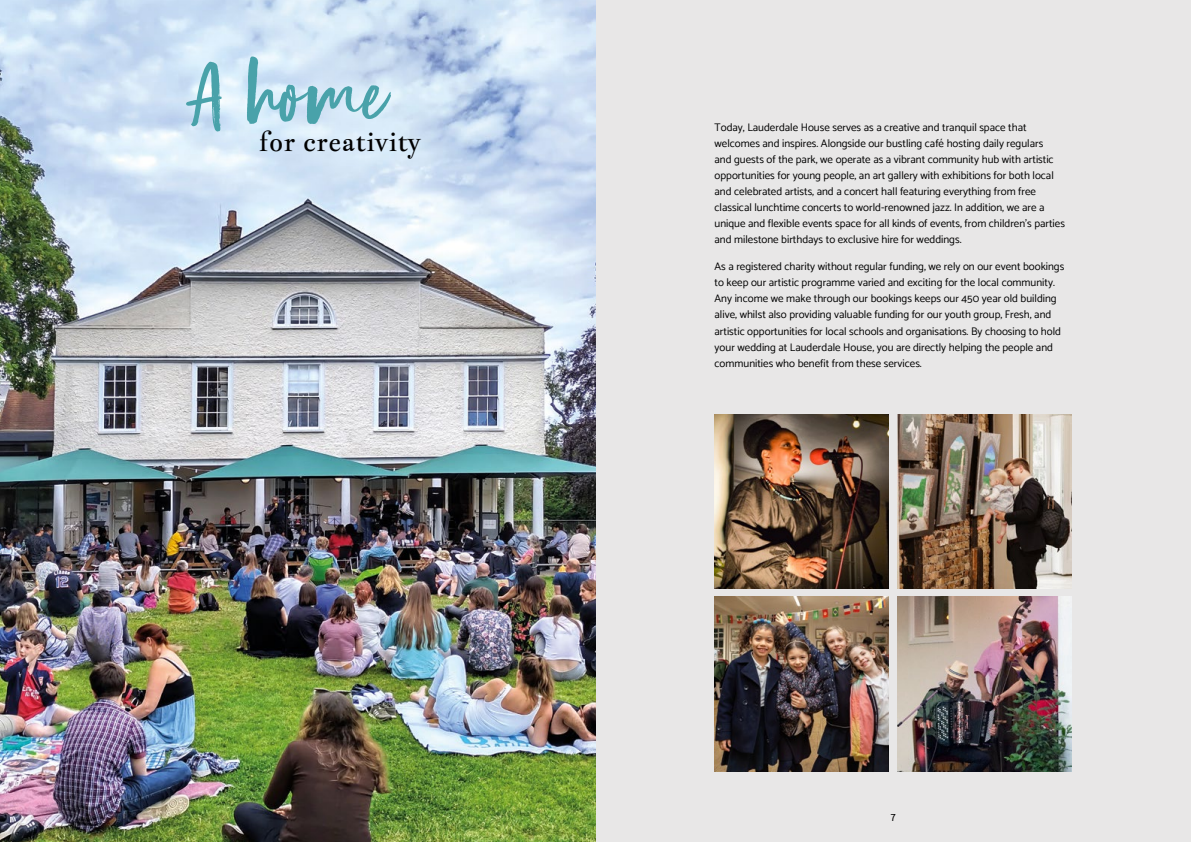
<style>
.page{position:relative;width:1191px;height:842px;background:#fff}
.page>*{position:absolute;margin:0;border:0;box-sizing:border-box;transform-origin:0 0}
.t1{font:85px "Human Nature";color:#49a2aa}
.t2{font:27.5px "Jacques Francois";color:#000}
.t3{font:11px/16px "Catamaran";color:#000}
.t4{font:10px "Sarabun";color:#000}
</style>
<div class="page">
<div style="left:595px;top:0;width:596px;height:842px;background:#e8e7e7"></div>
<img style="left:714px;top:414px;width:175px;height:174px">
<img style="left:897px;top:597px;width:174px;height:174px">
<img style="left:0;top:0;width:595px;height:842px">
<img style="left:714px;top:597px;width:175px;height:174px">
<img style="left:897px;top:414px;width:174px;height:174px">
<h1 class="t1" style="left:188px;top:55px;width:201px">A home</h1>
<h2 class="t2" style="left:259px;top:124px;width:163px">for creativity</h2>
<p class="t3" style="left:714px;top:119px;width:352px">Today, Lauderdale House serves as a creative and tranquil space that welcomes and inspires. Alongside our bustling café hosting daily regulars<br>and guests of the park, we operate as a vibrant community hub with artistic opportunities for young people, an art gallery with exhibitions for both local and celebrated artists, and a concert hall featuring everything from free classical lunchtime concerts to world-renowned jazz. In addition, we are a unique and flexible events space for all kinds of events, from children’s parties and milestone birthdays to exclusive hire for weddings.</p>
<p class="t3" style="left:714px;top:259px;width:351px">As a registered charity without regular funding, we rely on our event bookings to keep our artistic programme varied and exciting for the local community.<br>Any income we make through our bookings keeps our 450 year old building alive, whilst also providing valuable funding for our youth group, Fresh, and artistic opportunities for local schools and organisations. By choosing to hold your wedding at Lauderdale House, you are directly helping the people and communities who benefit from these services.</p>
<p class="t4" style="left:890px;top:812px;width:7px">7</p>
</div>
